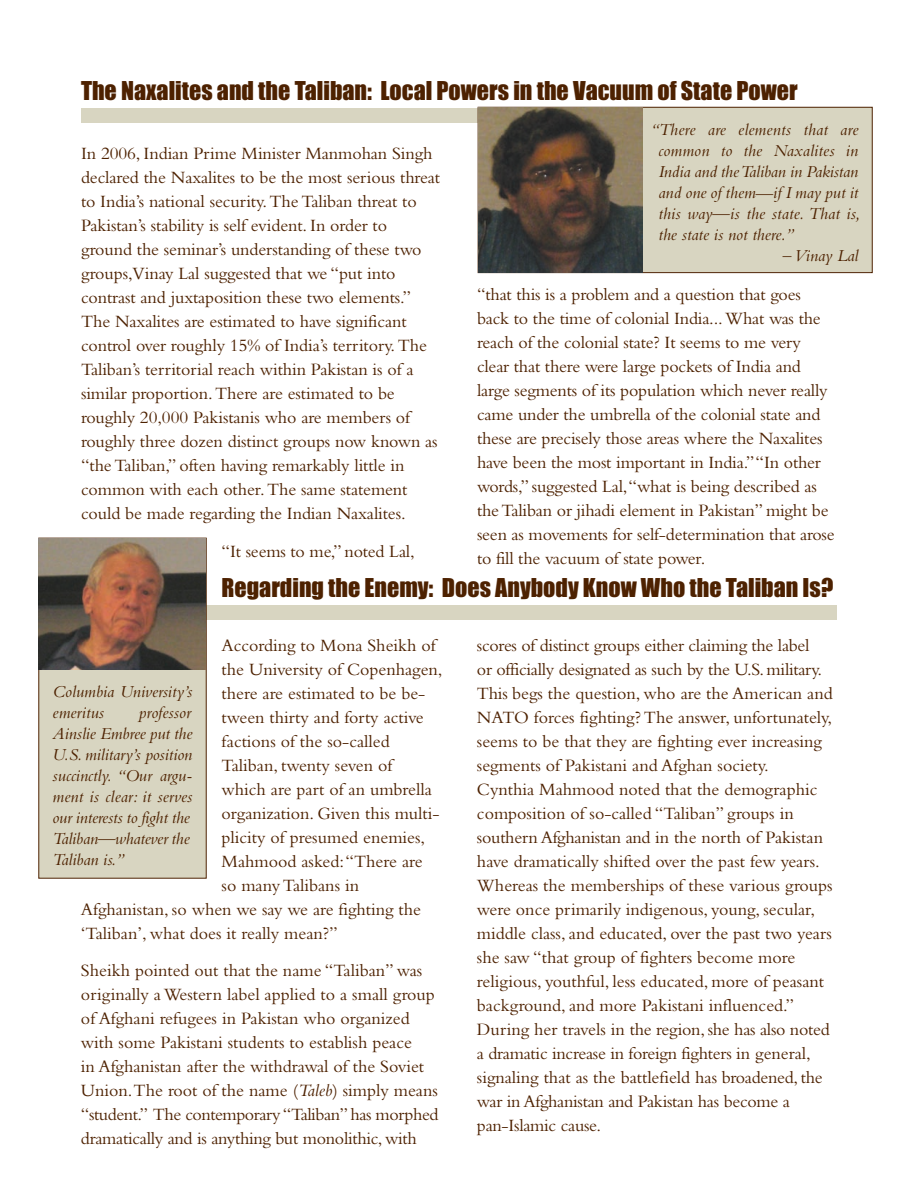
<style>
.page{position:relative;width:918px;height:1188px;background:#fff}
.page>*{position:absolute;margin:0;border:0;box-sizing:border-box;transform-origin:0 0}
.t1{font:24px "Impact";color:#4d2100}
.t2{font:18px/24px "Bembo";letter-spacing:-.005em;color:#4d2100}
.t3{font:italic 17.4px/21px "Bembo";color:#4d2100}
.s1{font-style:italic}
</style>
<div class="page">
<div style="left:81px;top:108px;width:756px;height:15px;background:#d8d5c1"></div>
<div style="left:478px;top:108px;width:394px;height:164px;background:#d8d5c1"></div>
<div style="left:478px;top:107px;width:395px;height:166px;border:1px solid #4d2100"></div>
<img style="left:479px;top:108px;width:164px;height:164px">
<div style="left:81px;top:605px;width:756px;height:15px;background:#d8d5c1"></div>
<div style="left:39px;top:538px;width:167px;height:340px;background:#d8d5c1"></div>
<img style="left:38px;top:538px;width:168px;height:132px">
<h1 class="t1" style="left:81px;top:78px;width:718px">The Naxalites and the Taliban: Local Powers in the Vacuum of State Power</h1>
<p class="t2" style="left:81px;top:143px;width:361px">In 2006, Indian Prime Minister Manmohan Singh declared the Naxalites to be the most serious threat to India’s national security.TheTaliban threat to Pakistan’s stability is self evident. In order to ground the seminar’s understanding of these two groups,Vinay Lal suggested that we “put into contrast and juxtaposition these two elements.” The Naxalites are estimated to have significant control over roughly 15% of India’s territory.The Taliban’s territorial reach within Pakistan is of a similar proportion.There are estimated to be roughly 20,000 Pakistanis who are members of roughly three dozen distinct groups now known as “theTaliban,” often having remarkably little in common with each other.The same statement could be made regarding the Indian Naxalites.</p>
<p class="t2" style="left:222px;top:541px;width:195px">“It seems to me,” noted Lal,</p>
<p class="t3" style="left:650px;top:120px;width:210px">“There are elements that are</p>
<p class="t3" style="left:659px;top:141px;width:201px">common to the Naxalites in</p>
<p class="t3" style="left:659px;top:162px;width:201px">India and theTaliban in Pakistan</p>
<p class="t3" style="left:659px;top:183px;width:201px">and one of them—if I may put it</p>
<p class="t3" style="left:659px;top:204px;width:203px">this way—is the state. That is,</p>
<p class="t3" style="left:659px;top:225px;width:138px">the state is not there.”</p>
<p class="t3" style="left:783px;top:246px;width:77px">–Vinay Lal</p>
<p class="t2" style="left:477px;top:284px;width:359px">“that this is a problem and a question that goes back to the time of colonial India...What was the reach of the colonial state? It seems to me very clear that there were large pockets of India and large segments of its population which never really came under the umbrella of the colonial state and these are precisely those areas where the Naxalites have been the most important in India.”“In other words,” suggested Lal,“what is being described as theTaliban or jihadi element in Pakistan” might be seen as movements for self-determination that arose to fill the vacuum of state power.</p>
<h1 class="t1" style="left:222px;top:575px;width:613px">Regarding the Enemy: Does Anybody Know Who the Taliban Is?</h1>
<p class="t2" style="left:222px;top:635px;width:216px">According to Mona Sheikh of</p>
<p class="t2" style="left:222px;top:659px;width:223px">the University of Copenhagen,</p>
<p class="t2" style="left:222px;top:683px;width:205px">there are estimated to be be-</p>
<p class="t2" style="left:222px;top:707px;width:204px">tween thirty and forty active</p>
<p class="t2" style="left:222px;top:731px;width:170px">factions of the so-called</p>
<p class="t2" style="left:222px;top:755px;width:172px">Taliban, twenty seven of</p>
<p class="t2" style="left:222px;top:779px;width:212px">which are part of an umbrella</p>
<p class="t2" style="left:222px;top:803px;width:219px">organization. Given this multi-</p>
<p class="t2" style="left:222px;top:827px;width:205px">plicity of presumed enemies,</p>
<p class="t2" style="left:222px;top:851px;width:203px">Mahmood asked:“There are</p>
<p class="t2" style="left:222px;top:875px;width:139px">so manyTalibans in</p>
<p class="t2" style="left:81px;top:899px;width:342px">Afghanistan, so when we say we are fighting the</p>
<p class="t2" style="left:81px;top:923px;width:258px">‘Taliban’, what does it really mean?”</p>
<p class="t2" style="left:81px;top:960px;width:359px">Sheikh pointed out that the name “Taliban” was originally aWestern label applied to a small group of Afghani refugees in Pakistan who organized with some Pakistani students to establish peace<br>in Afghanistan after the withdrawal of the Soviet Union.The root of the name (<span class="s1">Taleb</span>) simply means “student.” The contemporary “Taliban”has morphed dramatically and is anything but monolithic, with</p>
<p class="t2" style="left:477px;top:635px;width:357px">scores of distinct groups either claiming the label<br>or officially designated as such by the U.S. military.<br>This begs the question, who are the American and NATO forces fighting?The answer, unfortunately, seems to be that they are fighting ever increasing segments of Pakistani and Afghan society.<br>Cynthia Mahmood noted that the demographic composition of so-called “Taliban” groups in southern Afghanistan and in the north of Pakistan have dramatically shifted over the past few years.<br>Whereas the memberships of these various groups were once primarily indigenous, young, secular, middle class, and educated, over the past two years she saw “that group of fighters become more religious, youthful, less educated, more of peasant background, and more Pakistani influenced.” During her travels in the region,she has also noted a dramatic increase in foreign fighters in general, signaling that as the battlefield has broadened, the war in Afghanistan and Pakistan has become a pan-Islamic cause.</p>
<p class="t3" style="left:53px;top:682px;width:141px">Columbia University’s emeritus</p>
<p class="t3" style="left:53px;top:703px;width:141px;text-indent:86px">professor<br>Ainslie Embree put the<br>U.S. military’s position succinctly. “Our argu&shy;ment is clear: it serves our interests to fight the<br>Taliban—whatever the<br>Taliban is.”</p>
</div>
